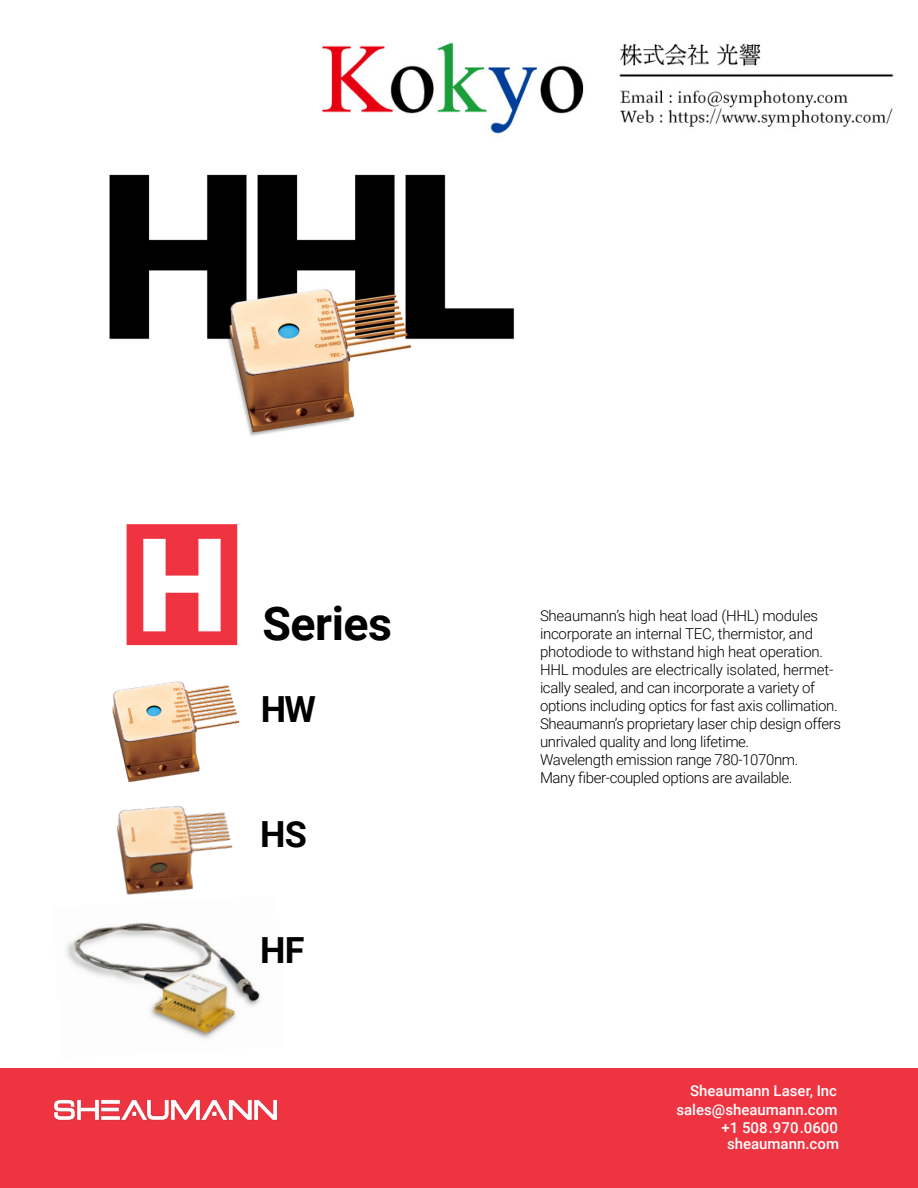
<style>
.page{position:relative;width:918px;height:1188px;background:#fff}
.page>*{position:absolute;margin:0;border:0;box-sizing:border-box;transform-origin:0 0}
.t1{font:700 46.5px "Roboto";letter-spacing:-.01em;color:#000101}
.t2{font:700 36px "Roboto";color:#000}
.t3{font:300 15px/18px "Roboto";letter-spacing:-.025em;color:#000}
.t4{font:500 15px "Roboto";color:#fff}
</style>
<div class="page">
<div style="left:0;top:1068px;width:918px;height:120px;background:#ee3441"></div>
<img style="left:54px;top:1099px;width:224px;height:22px">
<svg style="left:127px;top:524px;width:110px;height:121px"></svg>
<img style="left:112px;top:681px;width:128px;height:101px">
<img style="left:116px;top:806px;width:117px;height:89px">
<img style="left:66px;top:922px;width:195px;height:117px">
<img style="left:109px;top:174px;width:406px;height:262px">
<img style="left:322px;top:42px;width:572px;height:92px">
<p class="t1" style="left:262px;top:591px;width:131px">Series</p>
<p class="t2" style="left:261px;top:684px;width:57px">HW</p>
<p class="t2" style="left:260px;top:809px;width:48px">HS</p>
<p class="t2" style="left:260px;top:925px;width:46px">HF</p>
<p class="t3" style="left:540px;top:606px;width:303px">Sheaumann’s high heat load (HHL) modules incorporate an internal TEC, thermistor, and photodiode to withstand high heat operation.<br>HHL modules are electrically isolated, hermet&shy;ically sealed, and can incorporate a variety of options including optics for fast axis collimation.<br>Sheaumann’s proprietary laser chip design offers unrivaled quality and long lifetime.</p>
<p class="t3" style="left:540px;top:750px;width:260px">Wavelength emission range 780-1070nm.</p>
<p class="t3" style="left:540px;top:768px;width:254px">Many fiber-coupled options are available.</p>
<p class="t4" style="left:690px;top:1080px;width:148px">Sheaumann Laser, Inc</p>
<p class="t4" style="left:676px;top:1099px;width:162px">sales@sheaumann.com</p>
<p class="t4" style="left:727px;top:1134px;width:114px">sheaumann.com</p>
<p class="t4" style="left:721px;top:1117px;width:118px">+1 508.970.0600</p>
</div>
